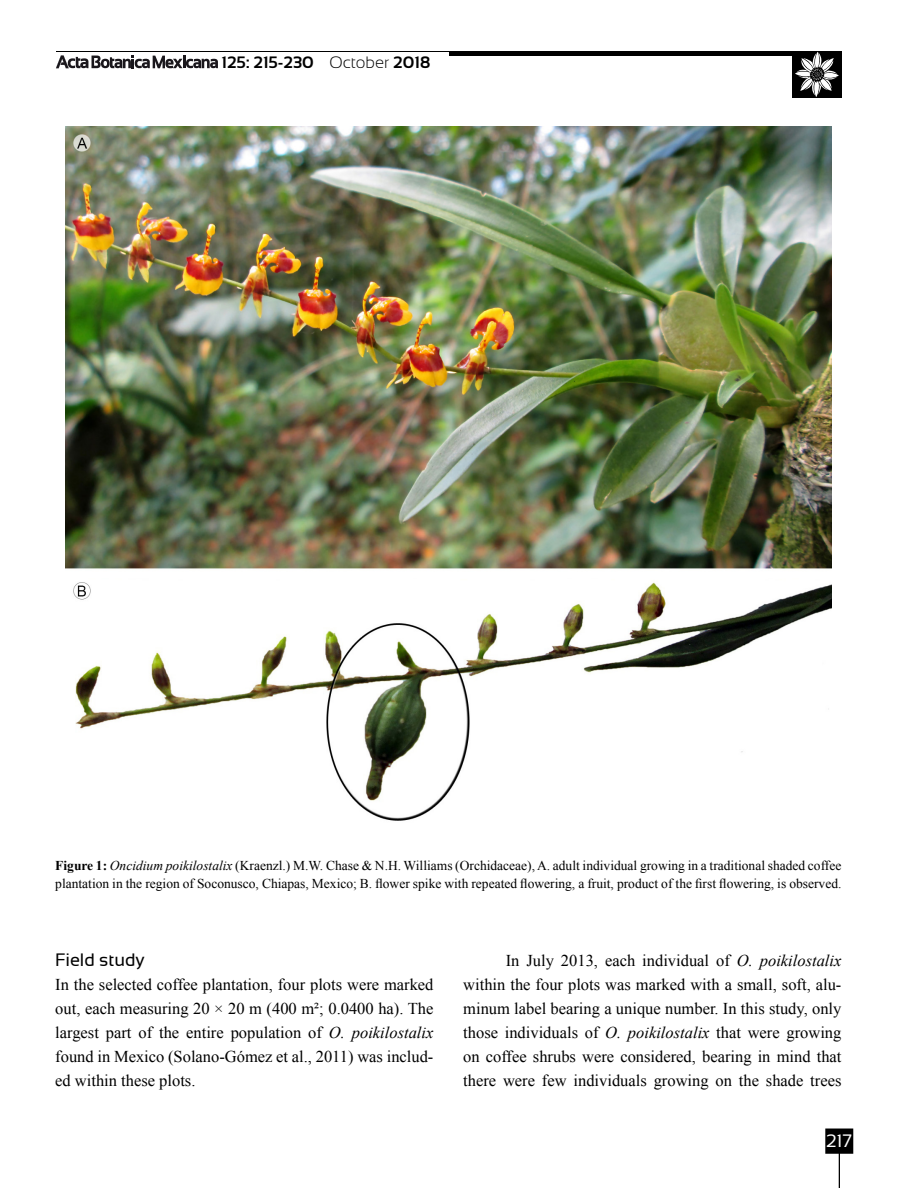
<style>
.page{position:relative;width:918px;height:1188px;background:#fff}
.page>*{position:absolute;margin:0;border:0;box-sizing:border-box;transform-origin:0 0}
.segundolvl{font:18px "Sansation";color:#000}
.t1{font:18px "Sansation";color:#fff}
.textobase{font:16.5px/24px "Times New Roman";color:#000;text-align:justify}
.sinsangria{font:16.5px/24px "Times New Roman";color:#000;text-align:justify}
.t2{font:700 16.5px "Sansation";color:#000}
.piefigura{font:13.5px/18px "Times New Roman";color:#000}
.s1{font-weight:300}
.s2{font-weight:700}
.s3{font-style:italic}
</style>
<div class="page">
<hr style="left:449px;top:51px;width:392px;height:4px;background:#000">
<hr style="left:56px;top:51px;width:785px;height:1px;background:#000">
<div style="left:792px;top:51px;width:49px;height:47px;background:#000"></div>
<svg style="left:795px;top:52px;width:44px;height:45px"></svg>
<svg style="left:825px;top:1129px;width:28px;height:59px"></svg>
<svg style="left:56px;top:55px;width:162px;height:13px"></svg>
<img style="left:66px;top:126px;width:765px;height:695px">
<p class="t2" style="left:222px;top:53px;width:210px">125: 215-230 <span class="s1">October</span> 2018</p>
<p class="piefigura" style="left:55px;top:856px;width:788px"><span class="s2">Figure 1:</span> <span class="s3">Oncidium poikilostalix</span> (Kraenzl.) M.W. Chase &amp; N.H. Williams (Orchidaceae), A. adult individual growing in a traditional shaded coffee plantation in the region of Soconusco, Chiapas, Mexico; B. flower spike with repeated flowering, a fruit, product of the first flowering, is observed.</p>
<p class="segundolvl" style="left:55px;top:950px;width:91px">Field study</p>
<p class="sinsangria" style="left:55px;top:972px;width:380px">In the selected coffee plantation, four plots were marked out, each measuring 20 × 20 m (400 m²; 0.0400 ha). The largest part of the entire population of <span class="s3">O. poikilostalix </span>found in Mexico (Solano-Gómez et al., 2011) was includ&shy;ed within these plots.</p>
<p class="textobase" style="left:463px;top:948px;width:380px;text-indent:43px">In July 2013, each individual of <span class="s3">O. poikilostalix </span>within the four plots was marked with a small, soft, alu&shy;minum label bearing a unique number. In this study, only those individuals of <span class="s3">O. poikilostalix</span> that were growing on coffee shrubs were considered, bearing in mind that there were few individuals growing on the shade trees</p>
<p class="t1" style="left:827px;top:1130px;width:27px">217</p>
</div>
